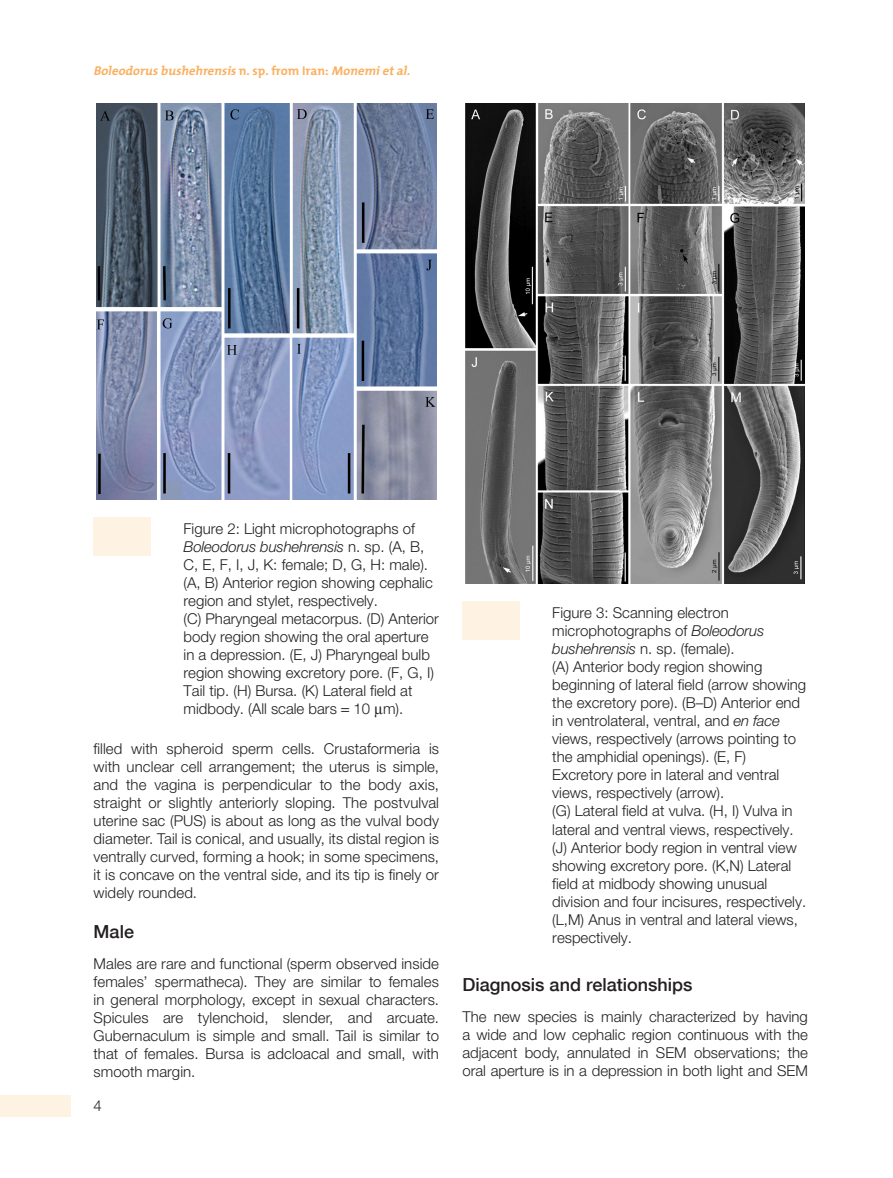
<style>
.page{position:relative;width:893px;height:1178px;background:#fff}
.page>*{position:absolute;margin:0;border:0;box-sizing:border-box;transform-origin:0 0}
.pSec2ttl{font:500 18px "Helvetica Neue LT Com";color:#231f20}
.Figure_caption{font:300 15px/18px "Helvetica Neue LT Pro";color:#231f20}
.Para_noindent{font:300 15px/18px "Helvetica Neue LT Pro";letter-spacing:.005em;color:#231f20;text-align:justify}
.t1{font:italic 700 12.75px "The Mix";color:#fab05f}
.s1{font-style:normal}
.s2{font-family:"Helvetica Neue LT Std";font-style:italic}
</style>
<div class="page">
<div style="left:0;top:1095px;width:70px;height:21px;background:#fef2e3"></div>
<img style="left:96px;top:104px;width:340px;height:395px">
<img style="left:465px;top:104px;width:340px;height:480px">
<div style="left:94px;top:517px;width:57px;height:38px;background:#fef2e3"></div>
<div style="left:462px;top:601px;width:58px;height:39px;background:#fef2e3"></div>
<p class="t1" style="left:94px;top:60px;width:322px">Boleodorusbushehrensis<span class="s1">n . s p . fr o m I r a n :</span> Monemietal.</p>
<p class="Figure_caption" style="left:184px;top:519px;width:257px">Figure 2: Light microphotographs of <span class="s2">Boleodorus bushehrensis</span> n. sp. (A, B, C, E, F, I, J, K: female; D, G, H: male). (A, B) Anterior region showing cephalic region and stylet, respectively.<br>(C) Pharyngeal metacorpus. (D) Anterior body region showing the oral aperture in a depression. (E, J) Pharyngeal bulb region showing excretory pore. (F, G, I)<br>Tail tip. (H) Bursa. (K) Lateral field at midbody. (All scale bars 10 m).</p>
<p class="Para_noindent" style="left:94px;top:740px;width:347px">filled with spheroid sperm cells. Crustaformeria is with unclear cell arrangement; the uterus is simple, and the vagina is perpendicular to the body axis, straight or slightly anteriorly sloping. The postvulval uterine sac (PUS) is about as long as the vulval body diameter. Tail is conical, and usually, its distal region is ventrally curved, forming a hook; in some specimens, it is concave on the ventral side, and its tip is finely or widely rounded.</p>
<p class="pSec2ttl" style="left:94px;top:921px;width:42px">Male</p>
<p class="Para_noindent" style="left:94px;top:954px;width:347px">Males are rare and functional (sperm observed inside females’ spermatheca). They are similar to females in general morphology, except in sexual characters.<br>Spicules are tylenchoid, slender, and arcuate.<br>Gubernaculum is simple and small. Tail is similar to that of females. Bursa is adcloacal and small, with smooth margin.</p>
<p class="Figure_caption" style="left:94px;top:1096px;width:10px">4</p>
<p class="Figure_caption" style="left:552px;top:604px;width:255px">Figure 3: Scanning electron microphotographs of <span class="s2">Boleodorus bushehrensis</span> n. sp. (female).<br>(A) Anterior body region showing beginning of lateral field (arrow showing the excretory pore). (B–D) Anterior end in ventrolateral, ventral, and <span class="s2">en face </span>views, respectively (arrows pointing to the amphidial openings). (E, F)<br>Excretory pore in lateral and ventral views, respectively (arrow).<br>(G) Lateral field at vulva. (H, I) Vulva in lateral and ventral views, respectively. (J) Anterior body region in ventral view showing excretory pore. (K,N) Lateral field at midbody showing unusual division and four incisures, respectively. (L,M) Anus in ventral and lateral views, respectively.</p>
<p class="pSec2ttl" style="left:462px;top:974px;width:232px">Diagnosis and relationships</p>
<p class="Para_noindent" style="left:462px;top:1007px;width:347px">The new species is mainly characterized by having a wide and low cephalic region continuous with the adjacent body, annulated in SEM observations; the oral aperture is in a depression in both light and SEM</p>
</div>
